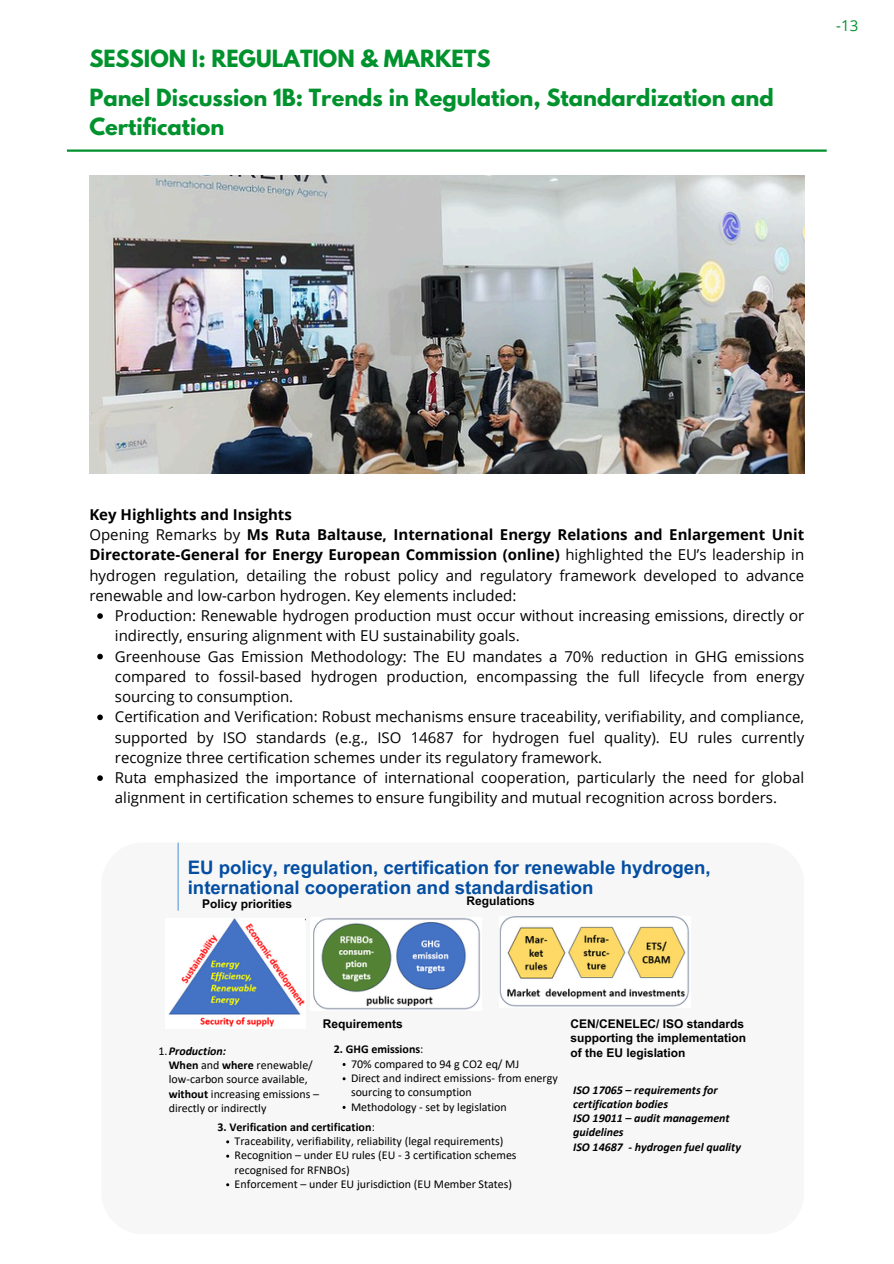
<style>
.page{position:relative;width:894px;height:1264px;background:#fff}
.page>*{position:absolute;margin:0;border:0;box-sizing:border-box;transform-origin:0 0}
.t1{font:700 21px/29.4px "League Spartan";color:#00922d}
.t2{font:700 18.6px/20px "Arial MT Pro";color:#034ea2}
.t3{font:15px/20.2px "Open Sans";color:#000}
.t4{font:15px "Open Sans";color:#00922d}
.t5{font:12px/14.2px "Calibri";color:#000}
.t6{font:italic 700 12px/14.2px "Calibri";color:#000}
.t7{font:700 12px/14.2px "Arial MT Pro";color:#000}
.t8{font:700 12px "Calibri";color:#000}
.s1{font-weight:700}
.s2{font-weight:400}
.s3{font-weight:400;font-style:normal}
</style>
<div class="page">
<hr style="left:67px;top:149px;width:759px;height:3px;background:#00922d">
<svg style="left:97px;top:613px;width:6px;height:6px"></svg>
<svg style="left:97px;top:653px;width:6px;height:6px"></svg>
<svg style="left:97px;top:714px;width:6px;height:6px"></svg>
<svg style="left:97px;top:775px;width:6px;height:6px"></svg>
<hr style="left:177px;top:843px;width:2px;height:67px;background:#5b9bd5">
<img style="left:168px;top:918px;width:137px;height:109px">
<img style="left:313px;top:918px;width:167px;height:92px">
<img style="left:499px;top:916px;width:190px;height:91px">
<img style="left:89px;top:176px;width:715px;height:297px">
<h4 class="t1" style="left:89px;top:46px;width:402px">SESSION I: REGULATION &amp; MARKETS</h4>
<p class="t1" style="left:89px;top:85px;width:685px">Panel Discussion 1B: Trends in Regulation, Standardization and<br>Certification</p>
<p class="t4" style="left:836px;top:15px;width:23px">-13</p>
<h4 class="t3" style="left:89px;top:504px;width:716px"><span class="s1">Key Highlights and Insights<br></span>Opening Remarks by <span class="s1">Ms Ruta Baltause, International Energy Relations and Enlargement Unit Directorate-General for Energy European Commission (online)</span> highlighted the EU’s leadership in hydrogen regulation, detailing the robust policy and regulatory framework developed to advance renewable and low-carbon hydrogen. Key elements included:</h4>
<h1 class="t3" style="left:115px;top:605px;width:690px">Production: Renewable hydrogen production must occur without increasing emissions, directly or indirectly, ensuring alignment with EU sustainability goals.</h1>
<h2 class="t3" style="left:115px;top:645px;width:690px;text-align:justify">Greenhouse Gas Emission Methodology: The EU mandates a 70% reduction in GHG emissions compared to fossil-based hydrogen production, encompassing the full lifecycle from energy sourcing to consumption.</h2>
<p class="t3" style="left:115px;top:706px;width:690px;text-align:justify">Certification and Verification: Robust mechanisms ensure traceability, verifiability, and compliance, supported by ISO standards (e.g., ISO 14687 for hydrogen fuel quality). EU rules currently recognize three certification schemes under its regulatory framework.</p>
<p class="t3" style="left:115px;top:767px;width:690px">Ruta emphasized the importance of international cooperation, particularly the need for global alignment in certification schemes to ensure fungibility and mutual recognition across borders.</p>
<p class="t2" style="left:188px;top:860px;width:524px">EU policy, regulation, certification for renewable hydrogen, international cooperation and standardisation</p>
<p class="t7" style="left:202px;top:898px;width:91px">Policy priorities</p>
<p class="t7" style="left:466px;top:895px;width:70px">Regulations</p>
<h3 class="t7" style="left:323px;top:1018px;width:81px">Requirements</h3>
<h5 class="t7" style="left:570px;top:1018px;width:177px">CEN/CENELEC/ ISO standards supporting the implementation</h5>
<p class="t8" style="left:334px;top:1044px;width:91px">2. GHG emissions<span class="s2">:</span></p>
<p class="t5" style="left:351px;top:1057px;width:170px">70% compared to 94 g CO2 eq/ MJ</p>
<h5 class="t5" style="left:351px;top:1071px;width:208px">Direct and indirect emissions- from energy sourcing to consumption</h5>
<h5 class="t5" style="left:351px;top:1100px;width:157px">Methodology - set by legislation</h5>
<p class="t8" style="left:217px;top:1121px;width:159px">3. Verification and certification<span class="s2">:</span></p>
<p class="t5" style="left:234px;top:1134px;width:270px">Traceability, verifiability, reliability (legal requirements)</p>
<p class="t5" style="left:234px;top:1149px;width:283px">Recognition – under EU rules (EU - 3 certification schemes recognised for RFNBOs)</p>
<p class="t5" style="left:234px;top:1177px;width:279px">Enforcement – under EU jurisdiction (EU Member States)</p>
<h5 class="t6" style="left:158px;top:1044px;width:69px"><span class="s3">1.</span>Production:</h5>
<h5 class="t7" style="left:570px;top:1046px;width:117px">of the EU legislation</h5>
<p class="t5" style="left:169px;top:1058px;width:152px"><span class="s1">When</span> and <span class="s1">where</span> renewable/ low-carbon source available, <span class="s1">without</span> increasing emissions – directly or indirectly</p>
<p class="t6" style="left:573px;top:1083px;width:169px">ISO 17065 – requirements for certification bodies<br>ISO 19011 – audit management guidelines<br>ISO 14687 - hydrogen fuel quality</p>
</div>
